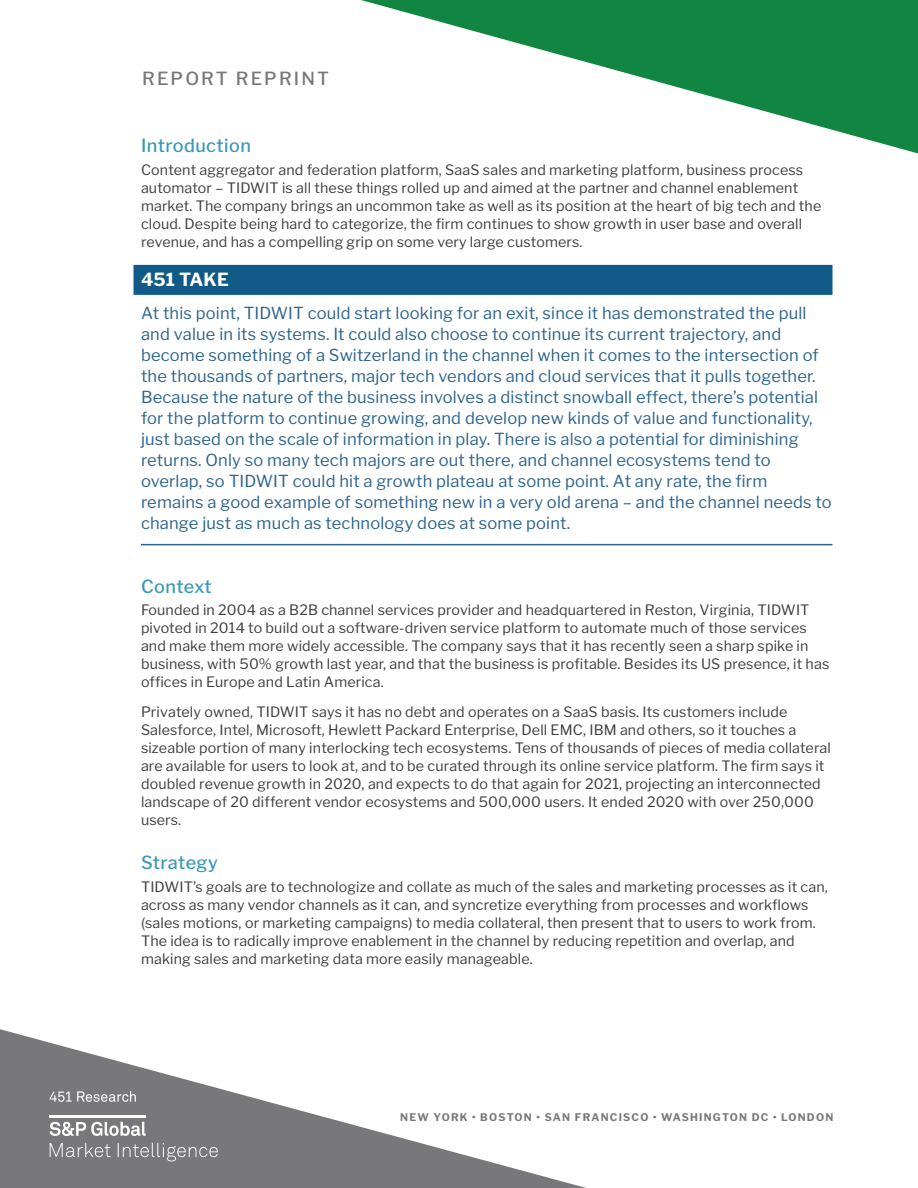
<style>
.page{position:relative;width:918px;height:1188px;background:#fff}
.page>*{position:absolute;margin:0;border:0;box-sizing:border-box;transform-origin:0 0}
.t1{font:500 18px "Libre Franklin";letter-spacing:.025em;color:#3998b5}
.t2{font:500 18px "Libre Franklin";letter-spacing:.12em;color:#78787a}
._451_Take_Header_new{font:700 18px "Libre Franklin";letter-spacing:.01em;color:#fff}
._451_Take_Body_new{font:16.5px/21px "Libre Franklin";letter-spacing:.01em;color:#2d648e}
.Libre_Franklin_Body{font:14.25px/18px "Libre Franklin";letter-spacing:.01em;color:#3e3e3f}
.t3{font:700 10.5px "Libre Franklin";letter-spacing:.115em;color:#78787a}
</style>
<div class="page">
<svg style="left:0;top:1029px;width:586px;height:159px"></svg>
<svg style="left:361px;top:0;width:557px;height:154px"></svg>
<svg style="left:50px;top:1143px;width:168px;height:18px;background:#8c8c8d"></svg>
<svg style="left:50px;top:1121px;width:96px;height:15px"></svg>
<hr style="left:50px;top:1115px;width:96px;height:3px;background:#fff">
<svg style="left:50px;top:1091px;width:86px;height:11px"></svg>
<div style="left:134px;top:265px;width:698px;height:30px;background:#0f5a86"></div>
<hr style="left:141px;top:544px;width:691px;height:1px;background:#2d648e">
<p class="t2" style="left:142px;top:68px;width:188px">REPORT REPRINT</p>
<h1 class="t1" style="left:141px;top:135px;width:111px">Introduction</h1>
<p class="Libre_Franklin_Body" style="left:141px;top:161px;width:682px">Content aggregator and federation platform, SaaS sales and marketing platform, business process automator – TIDWIT is all these things rolled up and aimed at the partner and channel enablement market. The company brings an uncommon take as well as its position at the heart of big tech and the cloud. Despite being hard to categorize, the firm continues to show growth in user base and overall revenue, and has a compelling grip on some very large customers.</p>
<p class="_451_Take_Header_new" style="left:141px;top:269px;width:89px">451 TAKE</p>
<p class="_451_Take_Body_new" style="left:141px;top:302px;width:692px">At this point, TIDWIT could start looking for an exit, since it has demonstrated the pull and value in its systems. It could also choose to continue its current trajectory, and become something of a Switzerland in the channel when it comes to the intersection of the thousands of partners, major tech vendors and cloud services that it pulls together.<br>Because the nature of the business involves a distinct snowball effect, there’s potential for the platform to continue growing, and develop new kinds of value and functionality, just based on the scale of information in play. There is also a potential for diminishing returns. Only so many tech majors are out there, and channel ecosystems tend to overlap, so TIDWIT could hit a growth plateau at some point. At any rate, the firm remains a good example of something new in a very old arena – and the channel needs to change just as much as technology does at some point.</p>
<h1 class="t1" style="left:141px;top:575px;width:72px">Context</h1>
<p class="Libre_Franklin_Body" style="left:141px;top:601px;width:690px">Founded in 2004 as a B2B channel services provider and headquartered in Reston, Virginia, TIDWIT pivoted in 2014 to build out a software-driven service platform to automate much of those services and make them more widely accessible. The company says that it has recently seen a sharp spike in business, with 50% growth last year, and that the business is profitable. Besides its US presence, it has offices in Europe and Latin America.</p>
<p class="Libre_Franklin_Body" style="left:141px;top:703px;width:691px">Privately owned, TIDWIT says it has no debt and operates on a SaaS basis. Its customers include Salesforce, Intel, Microsoft, Hewlett Packard Enterprise, Dell EMC, IBM and others, so it touches a sizeable portion of many interlocking tech ecosystems. Tens of thousands of pieces of media collateral are available for users to look at, and to be curated through its online service platform. The firm says it doubled revenue growth in 2020, and expects to do that again for 2021, projecting an interconnected landscape of 20 different vendor ecosystems and 500,000 users. It ended 2020 with over 250,000 users.</p>
<h1 class="t1" style="left:141px;top:852px;width:78px">Strategy</h1>
<p class="Libre_Franklin_Body" style="left:141px;top:878px;width:688px">TIDWIT’s goals are to technologize and collate as much of the sales and marketing processes as it can, across as many vendor channels as it can, and syncretize everything from processes and workflows (sales motions, or marketing campaigns) to media collateral, then present that to users to work from.<br>The idea is to radically improve enablement in the channel by reducing repetition and overlap, and making sales and marketing data more easily manageable.</p>
<p class="t3" style="left:400px;top:1111px;width:434px">NEW YORK • BOSTON • SAN FRANCISCO • WASHINGTON DC • LONDON</p>
</div>
